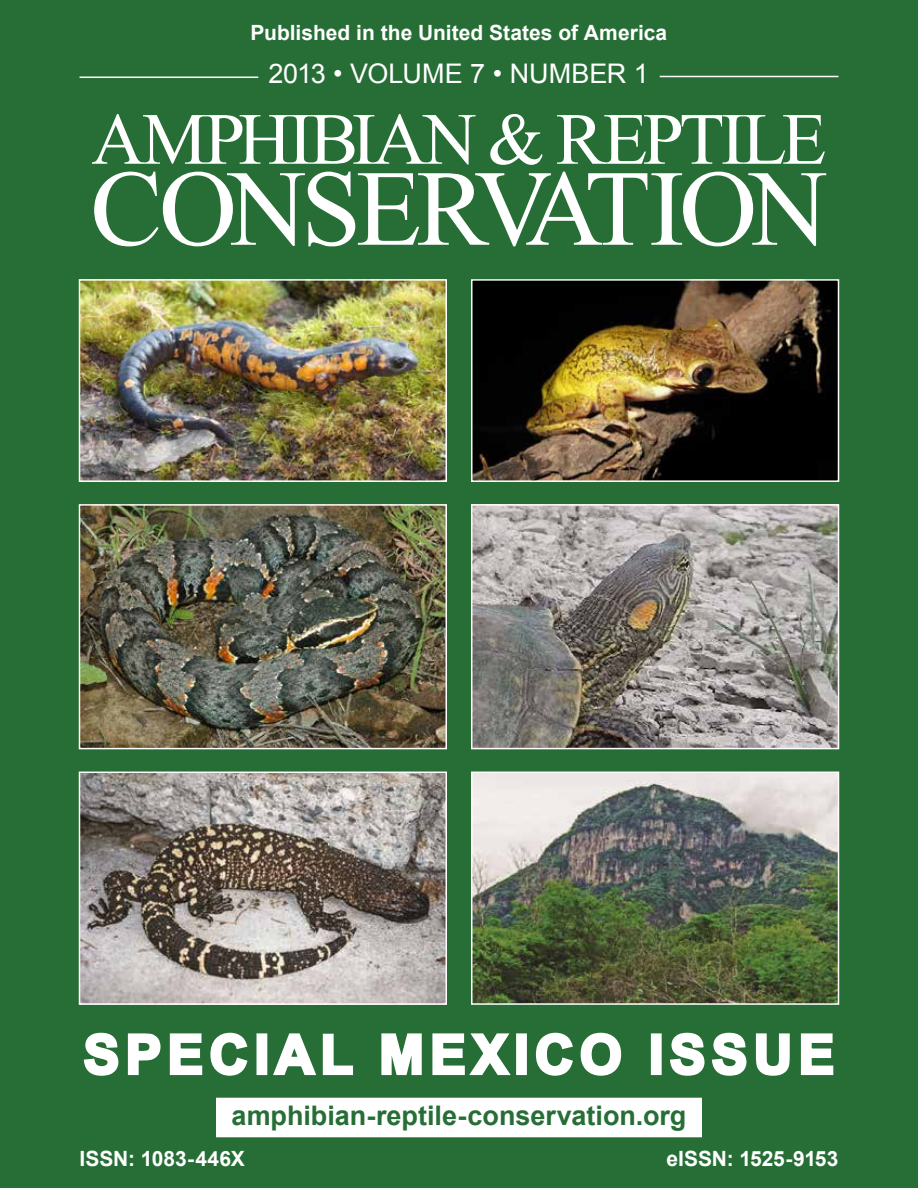
<style>
.page{position:relative;width:918px;height:1188px;background:#fff}
.page>*{position:absolute;margin:0;border:0;box-sizing:border-box;transform-origin:0 0}
.t1{font:108px "Mongolian Baiti";letter-spacing:-.05em;color:#fff}
.t2{font:73.5px "Mongolian Baiti";letter-spacing:-.045em;color:#fff}
.t3{font:700 54px "Arial";letter-spacing:.11em;color:#fff}
.t4{font:700 27px "Arial";color:#266e36}
.t5{font:27px "Arial";letter-spacing:-.005em;color:#fff}
.t6{font:700 21px "Arial";color:#fff}
</style>
<div class="page">
<div style="left:1px;top:1px;width:916px;height:1186px;background:#266e36"></div>
<hr style="left:80px;top:76px;width:178px;height:2px;background:#fff">
<svg style="left:83px;top:1032px;width:36px;height:44px"></svg>
<svg style="left:127px;top:1032px;width:121px;height:44px"></svg>
<div style="left:257px;top:1033px;width:10px;height:42px;border:3px solid #fff"></div>
<svg style="left:273px;top:1033px;width:80px;height:43px"></svg>
<svg style="left:381px;top:1033px;width:41px;height:43px"></svg>
<svg style="left:432px;top:1033px;width:79px;height:43px"></svg>
<div style="left:516px;top:1033px;width:11px;height:42px;border:3px solid #fff"></div>
<svg style="left:535px;top:1032px;width:87px;height:44px"></svg>
<div style="left:651px;top:1033px;width:11px;height:42px;border:3px solid #fff"></div>
<svg style="left:670px;top:1032px;width:77px;height:44px"></svg>
<svg style="left:755px;top:1033px;width:35px;height:43px"></svg>
<svg style="left:800px;top:1033px;width:34px;height:43px"></svg>
<hr style="left:660px;top:76px;width:178px;height:1px;background:#fff">
<div style="left:216px;top:1098px;width:486px;height:39px;background:#fff"></div>
<img style="left:82px;top:282px;width:362px;height:197px">
<div style="left:79px;top:279px;width:368px;height:203px;border:2px solid #fff"></div>
<img style="left:474px;top:282px;width:362px;height:197px">
<div style="left:471px;top:279px;width:368px;height:203px;border:2px solid #fff"></div>
<img style="left:82px;top:507px;width:362px;height:239px">
<div style="left:79px;top:504px;width:368px;height:245px;border:2px solid #fff"></div>
<img style="left:474px;top:507px;width:362px;height:239px">
<div style="left:471px;top:504px;width:368px;height:245px;border:2px solid #fff"></div>
<img style="left:82px;top:775px;width:362px;height:227px">
<div style="left:79px;top:772px;width:368px;height:233px;border:2px solid #fff"></div>
<img style="left:474px;top:775px;width:362px;height:227px">
<div style="left:471px;top:772px;width:368px;height:233px;border:2px solid #fff"></div>
<p class="t6" style="left:251px;top:18px;width:418px">Published in the United States of America</p>
<p class="t5" style="left:268px;top:55px;width:382px">2013 • VOLUME 7 • NUMBER 1</p>
<h2 class="t2" style="left:91px;top:100px;width:737px">AMPHIBIAN &amp; REPTILE</h2>
<h1 class="t1" style="left:90px;top:151px;width:739px">CONSERVATION</h1>
<h3 class="t3" style="left:84px;top:1017px;width:753px">SPECIAL MEXICO ISSUE</h3>
<p class="t4" style="left:232px;top:1097px;width:456px">amphibian-reptile-conservation.org</p>
<p class="t6" style="left:80px;top:1144px;width:167px">ISSN: 1083-446X</p>
<p class="t6" style="left:666px;top:1144px;width:174px">eISSN: 1525-9153</p>
</div>
